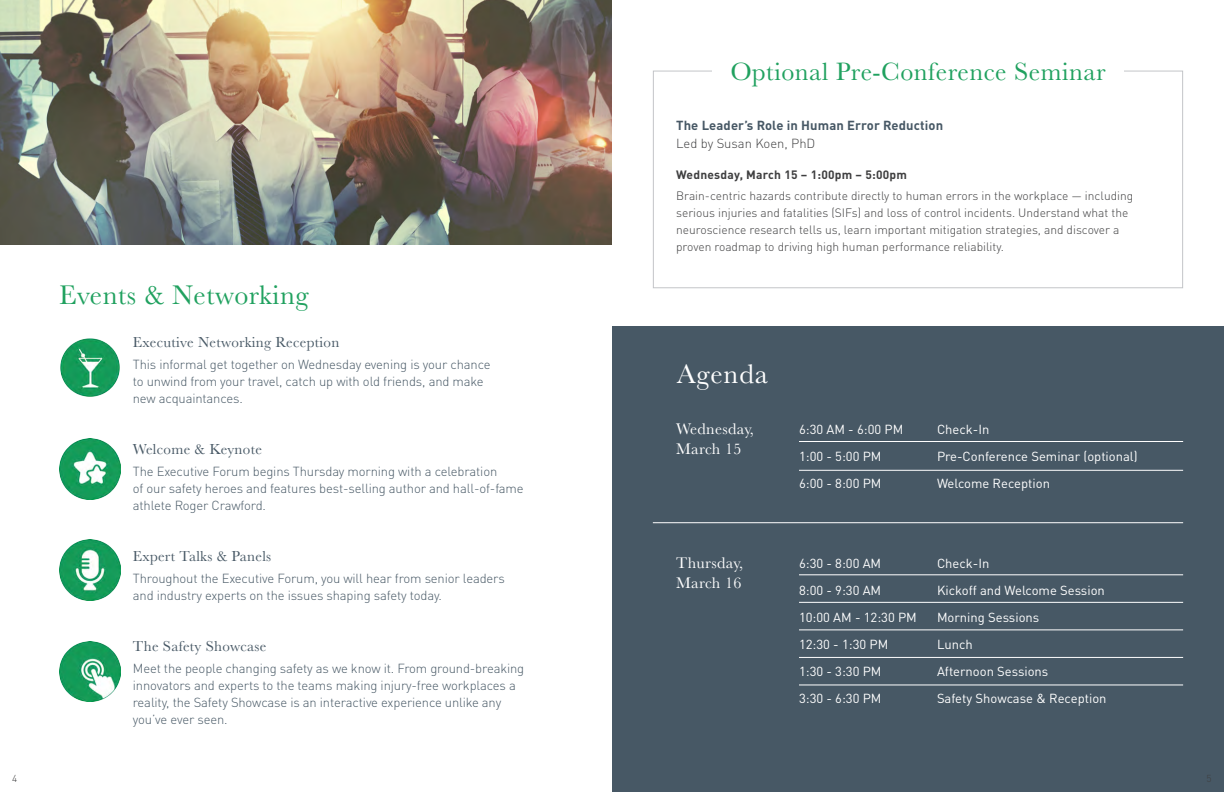
<style>
.page{position:relative;width:1224px;height:792px;background:#fff}
.page>*{position:absolute;margin:0;border:0;box-sizing:border-box;transform-origin:0 0}
.t1{font:28px "Baskerville";letter-spacing:.02em;color:#20a15f}
.t2{font:28px "Baskerville";letter-spacing:.03em;color:#fff}
.t3{font:26px "Baskerville";letter-spacing:.02em;color:#20a15f}
.t4{font:16px/20px "Baskerville";letter-spacing:.02em;color:#fff}
.t5{font:15px "Baskerville";letter-spacing:.02em;color:#475865}
.t6{font:300 13px/17px "DINOT";letter-spacing:-.01em;color:#475865}
.t7{font:13px "DIN";color:#fff}
.t8{font:700 13px "DINOT";letter-spacing:.01em;color:#475865}
.t9{font:300 13px "DINOT";color:#3e3e3f}
.t10{font:300 12px/17px "DINOT";color:#3e3e3f}
.t11{font:700 12px "DINOT";letter-spacing:.02em;color:#3e3e3f}
.t12{font:300 10px "DINOT";color:#3e3e3f}
</style>
<div class="page">
<div style="left:612px;top:327px;width:612px;height:465px;background:#475865"></div>
<img style="left:0;top:0;width:612px;height:245px">
<img style="left:60px;top:438px;width:60px;height:61px">
<img style="left:60px;top:540px;width:60px;height:60px">
<img style="left:60px;top:338px;width:60px;height:59px">
<img style="left:60px;top:641px;width:60px;height:61px">
<hr style="left:653px;top:522px;width:530px;height:1px;background:#fff">
<hr style="left:799px;top:441px;width:384px;height:1px;background:#fff">
<hr style="left:799px;top:575px;width:384px;height:1px;background:#fff">
<hr style="left:799px;top:630px;width:384px;height:1px;background:#fff">
<hr style="left:799px;top:685px;width:384px;height:1px;background:#fff">
<hr style="left:799px;top:470px;width:384px;height:1px;background:#fff">
<hr style="left:799px;top:602px;width:384px;height:1px;background:#fff">
<hr style="left:799px;top:657px;width:384px;height:1px;background:#fff">
<p class="t12" style="left:12px;top:772px;width:7px">4</p>
<p class="t1" style="left:59px;top:277px;width:251px">Events &amp; Networking</p>
<p class="t5" style="left:133px;top:333px;width:208px">Executive Networking Reception</p>
<p class="t6" style="left:133px;top:355px;width:359px">This informal get together on Wednesday evening is your chance to unwind from your travel, catch up with old friends, and make new acquaintances.</p>
<p class="t5" style="left:133px;top:440px;width:131px">Welcome &amp; Keynote</p>
<p class="t6" style="left:133px;top:462px;width:392px">The Executive Forum begins Thursday morning with a celebration<br>of our safety heroes and features best-selling author and hall-of-fame athlete Roger Crawford.</p>
<p class="t5" style="left:133px;top:547px;width:140px">Expert Talks &amp; Panels</p>
<p class="t6" style="left:133px;top:569px;width:373px">Throughout the Executive Forum, you will hear from senior leaders and industry experts on the issues shaping safety today.</p>
<p class="t5" style="left:133px;top:637px;width:135px">The Safety Showcase</p>
<p class="t6" style="left:133px;top:659px;width:393px">Meet the people changing safety as we know it. From ground-breaking innovators and experts to the teams making injury-free workplaces a reality, the Safety Showcase is an interactive experience unlike any you’ve ever seen.</p>
<p class="t3" style="left:730px;top:55px;width:377px">Optional Pre-Conference Seminar</p>
<p class="t8" style="left:676px;top:117px;width:269px">The Leader’s Role in Human Error Reduction</p>
<p class="t9" style="left:676px;top:135px;width:141px">Led by Susan Koen, PhD</p>
<p class="t11" style="left:676px;top:166px;width:232px">Wednesday, March 15 – 1:00pm – 5:00pm</p>
<p class="t10" style="left:676px;top:187px;width:459px">Brain-centric hazards contribute directly to human errors in the workplace — including serious injuries and fatalities (SIFs) and loss of control incidents. Understand what the neuroscience research tells us, learn important mitigation strategies, and discover a proven roadmap to driving high human performance reliability.</p>
<p class="t2" style="left:677px;top:356px;width:93px">Agenda</p>
<p class="t4" style="left:676px;top:419px;width:79px">Wednesday,<br>March 15</p>
<p class="t4" style="left:676px;top:553px;width:68px">Thursday,<br>March 16</p>
<p class="t7" style="left:799px;top:421px;width:106px">6:30 AM - 6:00 PM</p>
<p class="t7" style="left:937px;top:421px;width:54px">Check-In</p>
<p class="t7" style="left:799px;top:448px;width:84px">1:00 - 5:00 PM</p>
<p class="t7" style="left:937px;top:448px;width:202px">Pre-Conference Seminar (optional)</p>
<p class="t7" style="left:799px;top:475px;width:84px">6:00 - 8:00 PM</p>
<p class="t7" style="left:937px;top:475px;width:114px">Welcome Reception</p>
<p class="t7" style="left:799px;top:555px;width:84px">6:30 - 8:00 AM</p>
<p class="t7" style="left:937px;top:555px;width:54px">Check-In</p>
<p class="t7" style="left:799px;top:582px;width:84px">8:00 - 9:30 AM</p>
<p class="t7" style="left:937px;top:582px;width:169px">Kickoff and Welcome Session</p>
<p class="t7" style="left:799px;top:609px;width:119px">10:00 AM - 12:30 PM</p>
<p class="t7" style="left:937px;top:609px;width:104px">Morning Sessions</p>
<p class="t7" style="left:799px;top:636px;width:91px">12:30 - 1:30 PM</p>
<p class="t7" style="left:937px;top:636px;width:37px">Lunch</p>
<p class="t7" style="left:799px;top:663px;width:84px">1:30 - 3:30 PM</p>
<p class="t7" style="left:937px;top:663px;width:113px">Afternoon Sessions</p>
<p class="t7" style="left:799px;top:690px;width:84px">3:30 - 6:30 PM</p>
<p class="t7" style="left:937px;top:690px;width:171px">Safety Showcase &amp; Reception</p>
</div>
